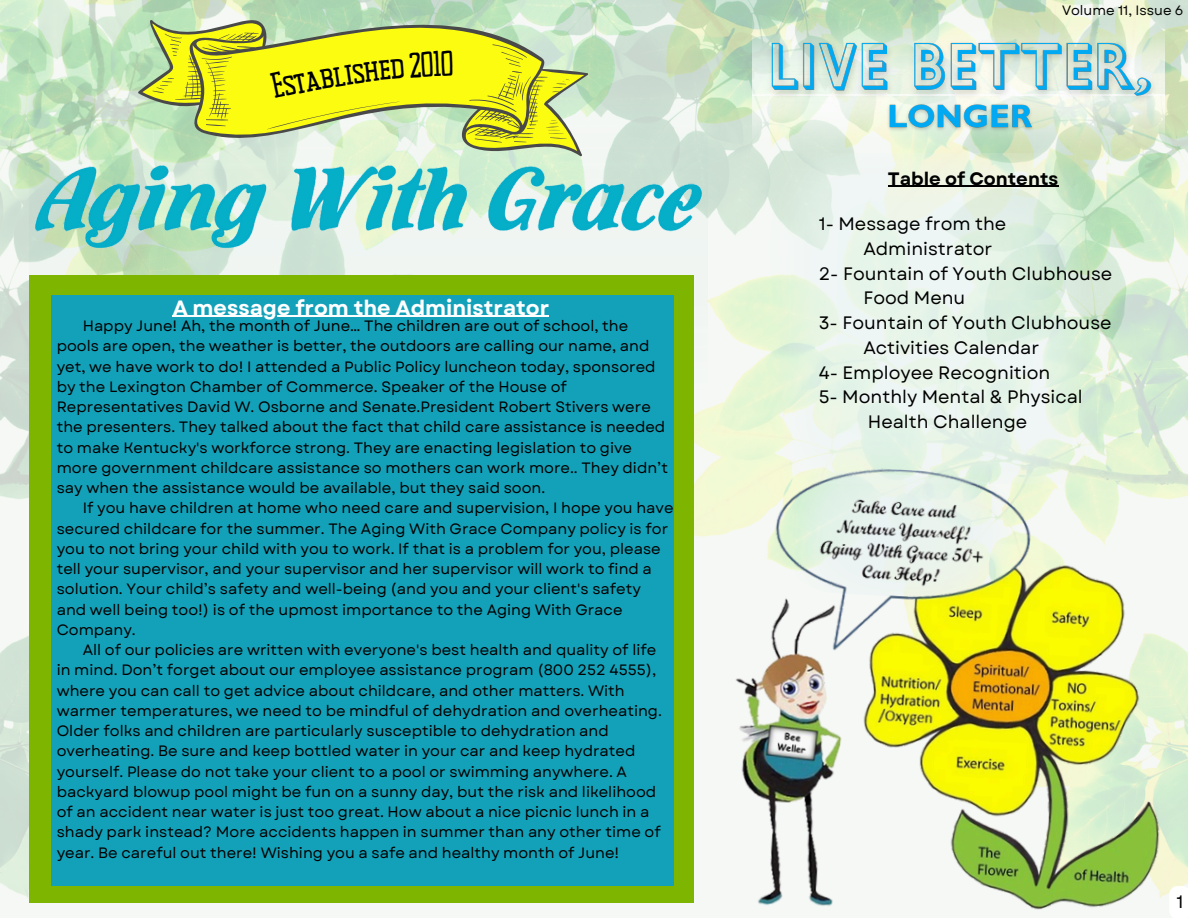
<style>
.page{position:relative;width:1188px;height:918px;background:#fff}
.page>*{position:absolute;margin:0;border:0;box-sizing:border-box;transform-origin:0 0}
.t1{font:700 20.7px "Garet";color:#fff}
.t2{font:18px "Garet";color:#000}
.t3{font:700 18px "Garet";color:#000}
.t4{font:15px/20.2px "Garet";color:#000}
.t5{font:13.5px "Garet";color:#000}
</style>
<div class="page">
<img style="left:0;top:0;width:1188px;height:903px">
<img style="left:694px;top:455px;width:494px;height:455px">
<img style="left:36px;top:159px;width:666px;height:94px">
<div style="left:30px;top:275px;width:664px;height:628px;background:#7eb500"></div>
<div style="left:51px;top:295px;width:622px;height:590px;background:#13a1b9"></div>
<svg style="left:136px;top:0;width:452px;height:158px;background:#c9dfa0"></svg>
<svg style="left:152px;top:32px;width:108px;height:94px;background:#d4da32"></svg>
<svg style="left:467px;top:126px;width:16px;height:9px"></svg>
<svg style="left:469px;top:44px;width:101px;height:99px;background:#d6d935"></svg>
<img style="left:753px;top:159px;width:363px;height:325px">
<img style="left:753px;top:8px;width:411px;height:151px">
<hr style="left:173px;top:316px;width:376px;height:1px;background:#fff">
<hr style="left:888px;top:186px;width:170px;height:1px;background:#000">
<img style="left:760px;top:34px;width:402px;height:75px">
<img style="left:883px;top:99px;width:156px;height:39px">
<svg style="left:1169px;top:886px;width:19px;height:24px"></svg>
<svg style="left:267px;top:50px;width:186px;height:79px;background:#eff230"></svg>
<h1 class="t1" style="left:173px;top:292px;width:378px">A message from the Administrator</h1>
<p class="t4" style="left:57px;top:316px;width:613px;text-indent:26px">Happy June! Ah, the month of June… The children are out of school, the pools are open, the weather is better, the outdoors are calling our name, and yet, we have work to do! I attended a Public Policy luncheon today, sponsored by the Lexington Chamber of Commerce. Speaker of the House of Representatives David W. Osborne and Senate.President Robert Stivers were the presenters. They talked about the fact that child care assistance is needed to make Kentucky's workforce strong. They are enacting legislation to give more government childcare assistance so mothers can work more.. They didn’t say when the assistance would be available, but they said soon.</p>
<p class="t4" style="left:57px;top:498px;width:618px;text-indent:26px">If you have children at home who need care and supervision, I hope you have secured childcare for the summer. The Aging With Grace Company policy is for you to not bring your child with you to work. If that is a problem for you, please tell your supervisor, and your supervisor and her supervisor will work to find a solution. Your child’s safety and well-being (and you and your client's safety and well being too!) is of the upmost importance to the Aging With Grace Company.</p>
<p class="t4" style="left:57px;top:640px;width:607px;text-indent:26px">All of our policies are written with everyone's best health and quality of life in mind. Don’t forget about our employee assistance program (800 252 4555), where you can call to get advice about childcare, and other matters. With warmer temperatures, we need to be mindful of dehydration and overheating.<br>Older folks and children are particularly susceptible to dehydration and overheating. Be sure and keep bottled water in your car and keep hydrated yourself. Please do not take your client to a pool or swimming anywhere. A backyard blowup pool might be fun on a sunny day, but the risk and likelihood of an accident near water is just too great. How about a nice picnic lunch in a shady park instead? More accidents happen in summer than any other time of year. Be careful out there! Wishing you a safe and healthy month of June!</p>
<p class="t5" style="left:1062px;top:0;width:123px">Volume 11, Issue 6</p>
<p class="t3" style="left:888px;top:166px;width:172px">Table of Contents</p>
<p class="t2" style="left:819px;top:211px;width:189px">1- Message from the</p>
<p class="t2" style="left:863px;top:236px;width:131px">Administrator</p>
<p class="t2" style="left:819px;top:260px;width:295px">2- Fountain of Youth Clubhouse</p>
<p class="t2" style="left:863px;top:285px;width:104px">Food Menu</p>
<p class="t2" style="left:819px;top:310px;width:294px">3- Fountain of Youth Clubhouse</p>
<p class="t2" style="left:863px;top:335px;width:177px">Activities Calendar</p>
<p class="t2" style="left:819px;top:359px;width:233px">4- Employee Recognition</p>
<p class="t2" style="left:819px;top:384px;width:266px">5- Monthly Mental &amp; Physical</p>
<p class="t2" style="left:868px;top:409px;width:161px">Health Challenge</p>
<p class="t2" style="left:1176px;top:888px;width:8px">1</p>
</div>
